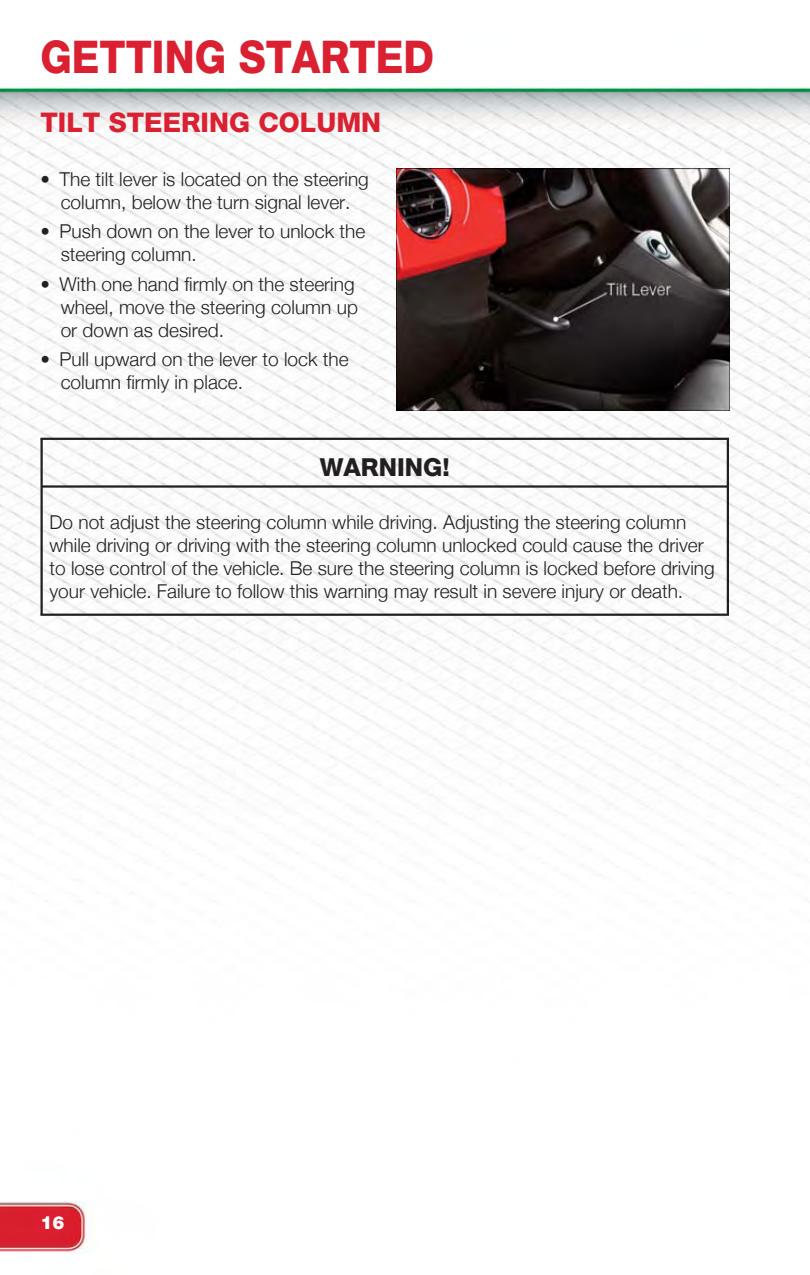
<style>
.page{position:relative;width:810px;height:1275px;background:#fff}
.page>*{position:absolute;margin:0;border:0;box-sizing:border-box;transform-origin:0 0}
.t1{font:45px "ABART Hheavy";color:#da2031;scale:.9 1}
.t2{font:27px "ABART Hheavy";color:#da2031}
.t3{font:24.75px "ABART Hheavy";color:#231f20}
.t4{font:19.12px/22.9px "ABART Hlight";color:#231f20}
.t5{font:18px "ABART Hblack";color:#fff}
</style>
<div class="page">
<img style="left:0;top:86px;width:810px;height:1167px">
<hr style="left:42px;top:485px;width:686px;height:3px;background:#231f20">
<hr style="left:40px;top:438px;width:689px;height:2px;background:#231f20">
<hr style="left:727px;top:439px;width:2px;height:176px;background:#231f20">
<hr style="left:40px;top:614px;width:689px;height:2px;background:#231f20">
<hr style="left:40px;top:439px;width:3px;height:176px;background:#231f20">
<img style="left:397px;top:168px;width:333px;height:243px">
<h1 class="t1" style="left:40px;top:30px;width:439px">GETTING STARTED</h1>
<h2 class="t2" style="left:40px;top:107px;width:342px">TILT STEERING COLUMN</h2>
<p class="t4" style="left:40px;top:167px;width:330px;text-align:center">• The tilt lever is located on the steering column, below the turn signal lever.</p>
<p class="t4" style="left:61px;top:220px;width:306px;text-indent:-20px">• Push down on the lever to unlock the steering column.</p>
<p class="t4" style="left:61px;top:272px;width:299px;text-indent:-20px">• With one hand firmly on the steering wheel, move the steering column up or down as desired.</p>
<p class="t4" style="left:61px;top:348px;width:290px;text-indent:-20px">• Pull upward on the lever to lock the column firmly in place.</p>
<p class="t3" style="left:320px;top:453px;width:131px">WARNING!</p>
<p class="t4" style="left:49px;top:510px;width:667px">Do not adjust the steering column while driving. Adjusting the steering column while driving or driving with the steering column unlocked could cause the driver to lose control of the vehicle. Be sure the steering column is locked before driving your vehicle. Failure to follow this warning may result in severe injury or death.</p>
<p class="t5" style="left:40px;top:1211px;width:25px">16</p>
</div>
